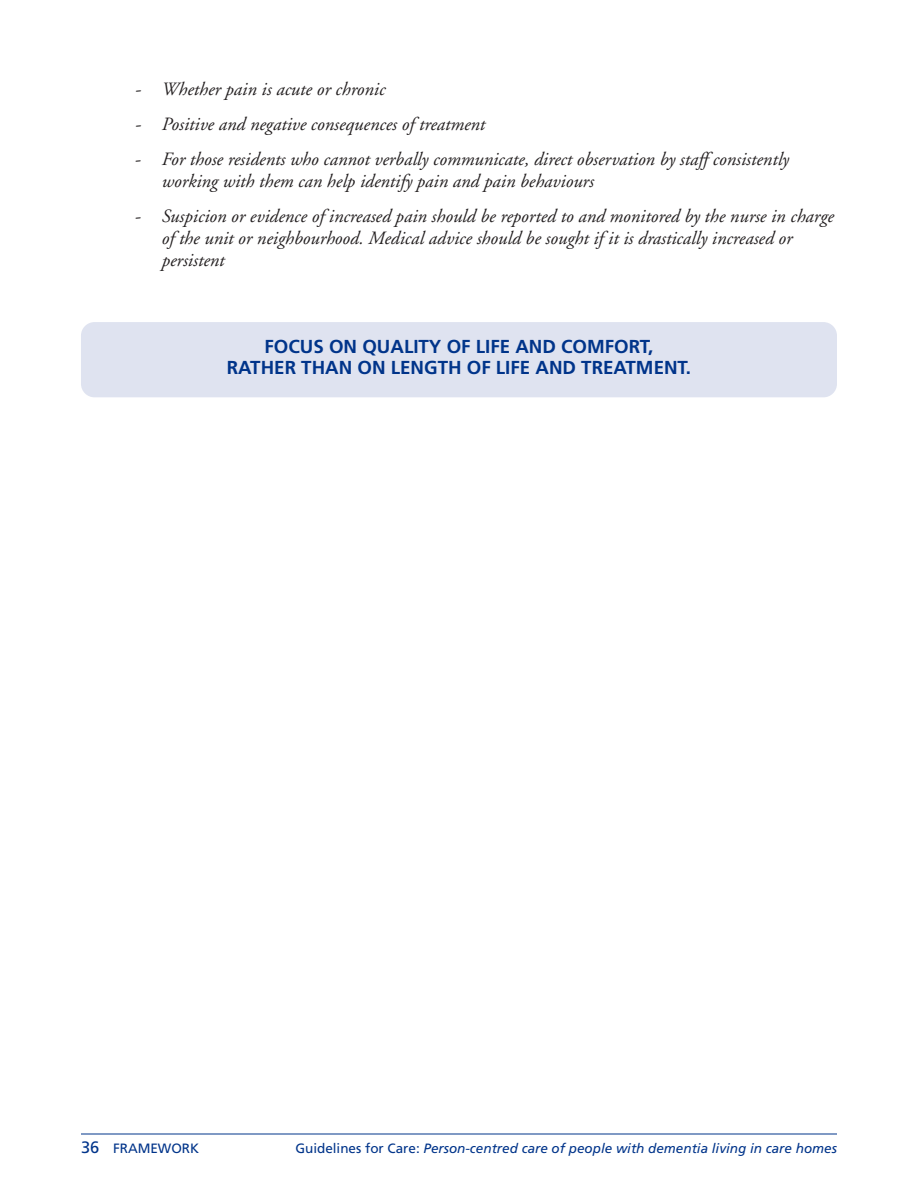
<style>
.page{position:relative;width:918px;height:1188px;background:#fff}
.page>*{position:absolute;margin:0;border:0;box-sizing:border-box;transform-origin:0 0}
.t1{font:italic 18.75px/21.8px "Adobe Garamond";color:#231f20}
.t2{font:700 18.75px/21.8px "Frutiger";color:#00348a;text-align:center}
.t3{font:italic 13.5px "Frutiger";color:#00348a}
.t4{font:13.5px "Frutiger";color:#00348a}
.s1{font-size:16.5px}
.s2{font-style:normal}
</style>
<div class="page">
<div style="left:81px;top:322px;width:756px;height:75px;background:#dfe3f0;border-radius:14px"></div>
<hr style="left:81px;top:1134px;width:756px;height:1px;background:#00348a">
<p class="t1" style="left:135px;top:79px;width:252px">- Whether pain is acute or chronic</p>
<p class="t1" style="left:135px;top:115px;width:352px">- Positive and negative consequences of treatment</p>
<p class="t1" style="left:162px;top:150px;width:629px;text-indent:-27px">- For those residents who cannot verbally communicate, direct observation by staff consistently working with them can help identify pain and pain behaviours</p>
<p class="t1" style="left:162px;top:207px;width:674px;text-indent:-27px">- Suspicion or evidence of increased pain should be reported to and monitored by the nurse in charge of the unit or neighbourhood. Medical advice should be sought if it is drastically increased or persistent</p>
<p class="t2" style="left:227px;top:337px;width:466px">FOCUS ON QUALITY OF LIFE AND COMFORT,<br>RATHER THAN ON LENGTH OF LIFE AND TREATMENT.</p>
<p class="t4" style="left:81px;top:1143px;width:120px"><span class="s1">36</span> FRAMEWORK</p>
<p class="t3" style="left:295px;top:1143px;width:543px"><span class="s2">Guidelines for Care:</span> Person-centred care of people with dementia living in care homes</p>
</div>
